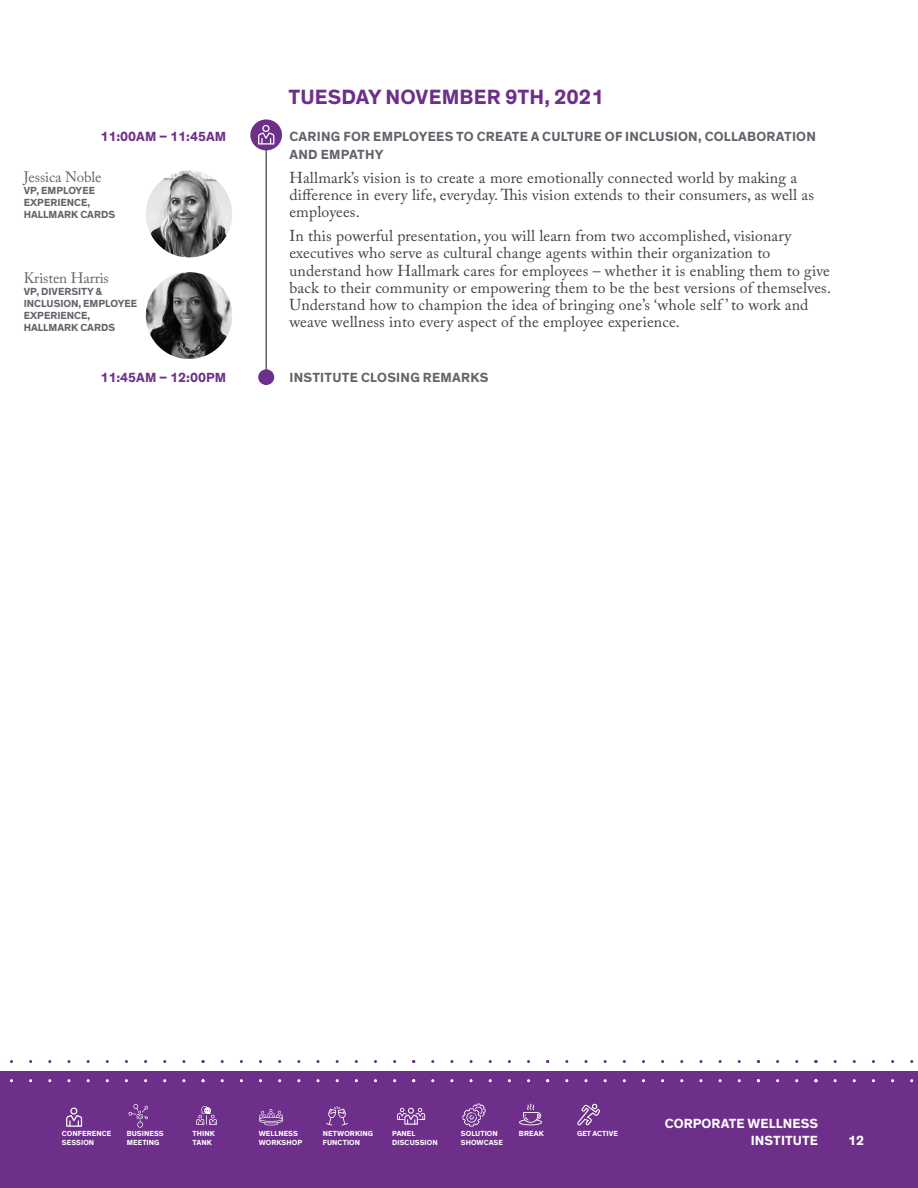
<style>
.page{position:relative;width:918px;height:1188px;background:#fff}
.page>*{position:absolute;margin:0;border:0;box-sizing:border-box;transform-origin:0 0}
.t1{font:700 21px "Theinhardt";letter-spacing:.01em;color:#6e2f8a}
.t2{font:15.75px/17.2px "Adobe Caslon Pro";letter-spacing:.01em;color:#414042}
.t3{font:15px "Adobe Caslon Pro";letter-spacing:-.01em;color:#61646a}
.t4{font:700 13.5px/18px "Theinhardt";letter-spacing:.02em;color:#61646a}
.t5{font:700 13.5px "Theinhardt";color:#6e2f8a}
.t6{font:700 13.5px/16.5px "Theinhardt";letter-spacing:.01em;color:#fff;text-align:right}
.t7{font:700 10.5px/12px "Theinhardt";color:#61646a}
.t8{font:700 7.5px/9px "Theinhardt";letter-spacing:.01em;color:#fff}
</style>
<div class="page">
<div style="left:0;top:1071px;width:918px;height:117px;background:#6e2f8a"></div>
<svg style="left:397px;top:1108px;width:28px;height:17px"></svg>
<svg style="left:259px;top:1109px;width:24px;height:16px"></svg>
<svg style="left:196px;top:1106px;width:21px;height:19px"></svg>
<svg style="left:66px;top:1108px;width:16px;height:19px"></svg>
<svg style="left:584px;top:1060px;width:4px;height:3px"></svg>
<svg style="left:326px;top:1106px;width:22px;height:19px"></svg>
<svg style="left:463px;top:1104px;width:23px;height:22px"></svg>
<svg style="left:519px;top:1104px;width:23px;height:21px"></svg>
<svg style="left:577px;top:1104px;width:23px;height:21px"></svg>
<svg style="left:129px;top:1104px;width:19px;height:24px"></svg>
<hr style="left:265px;top:130px;width:2px;height:247px;background:#61646a">
<img style="left:146px;top:171px;width:86px;height:86px;border-radius:43px">
<img style="left:146px;top:272px;width:86px;height:87px;border-radius:43px">
<div style="left:258px;top:369px;width:16px;height:16px;background:#6e2f8a;border-radius:50%"></div>
<div style="left:250px;top:119px;width:32px;height:31px;background:#6e2f8a;border-radius:50%"></div>
<svg style="left:258px;top:125px;width:16px;height:20px"></svg>
<h1 class="t1" style="left:288px;top:84px;width:317px">TUESDAY NOVEMBER 9TH, 2021</h1>
<p class="t5" style="left:100px;top:128px;width:127px">11:00AM – 11:45AM</p>
<p class="t4" style="left:289px;top:127px;width:528px">CARING FOR EMPLOYEES TO CREATE A CULTURE OF INCLUSION, COLLABORATION<br>AND EMPATHY</p>
<p class="t2" style="left:289px;top:169px;width:526px">Hallmark’s vision is to create a more emotionally connected world by making a difference in every life, everyday. This vision extends to their consumers, as well as employees.</p>
<p class="t2" style="left:289px;top:227px;width:543px">In this powerful presentation, you will learn from two accomplished, visionary executives who serve as cultural change agents within their organization to understand how Hallmark cares for employees – whether it is enabling them to give back to their community or empowering them to be the best versions of themselves.<br>Understand how to champion the idea of bringing one’s ‘whole self ’ to work and weave wellness into every aspect of the employee experience.</p>
<p class="t3" style="left:24px;top:168px;width:79px">Jessica Noble</p>
<p class="t7" style="left:24px;top:184px;width:93px">VP, EMPLOYEE<br>EXPERIENCE,<br>HALLMARK CARDS</p>
<p class="t3" style="left:24px;top:269px;width:87px">Kristen Harris</p>
<p class="t7" style="left:24px;top:286px;width:115px">VP, DIVERSITY &amp;<br>INCLUSION, EMPLOYEE<br>EXPERIENCE,<br>HALLMARK CARDS</p>
<p class="t5" style="left:100px;top:369px;width:127px">11:45AM – 12:00PM</p>
<p class="t4" style="left:289px;top:369px;width:201px">INSTITUTE CLOSING REMARKS</p>
<p class="t6" style="left:665px;top:1116px;width:155px">CORPORATE WELLNESS<br>INSTITUTE</p>
<p class="t8" style="left:62px;top:1129px;width:51px">CONFERENCE<br>SESSION</p>
<p class="t8" style="left:323px;top:1129px;width:52px">NETWORKING<br>FUNCTION</p>
<p class="t8" style="left:127px;top:1129px;width:38px">BUSINESS<br>MEETING</p>
<p class="t6" style="left:848px;top:1132px;width:17px">12</p>
<p class="t8" style="left:193px;top:1129px;width:24px">THINK<br>TANK</p>
<p class="t8" style="left:392px;top:1129px;width:47px">PANEL<br>DISCUSSION</p>
<p class="t8" style="left:461px;top:1129px;width:44px">SOLUTION<br>SHOWCASE</p>
<p class="t8" style="left:259px;top:1129px;width:41px">WELLNESS</p>
<p class="t8" style="left:519px;top:1129px;width:26px">BREAK</p>
<p class="t8" style="left:577px;top:1129px;width:43px">GET ACTIVE</p>
<p class="t8" style="left:259px;top:1138px;width:45px">WORKSHOP</p>
</div>
